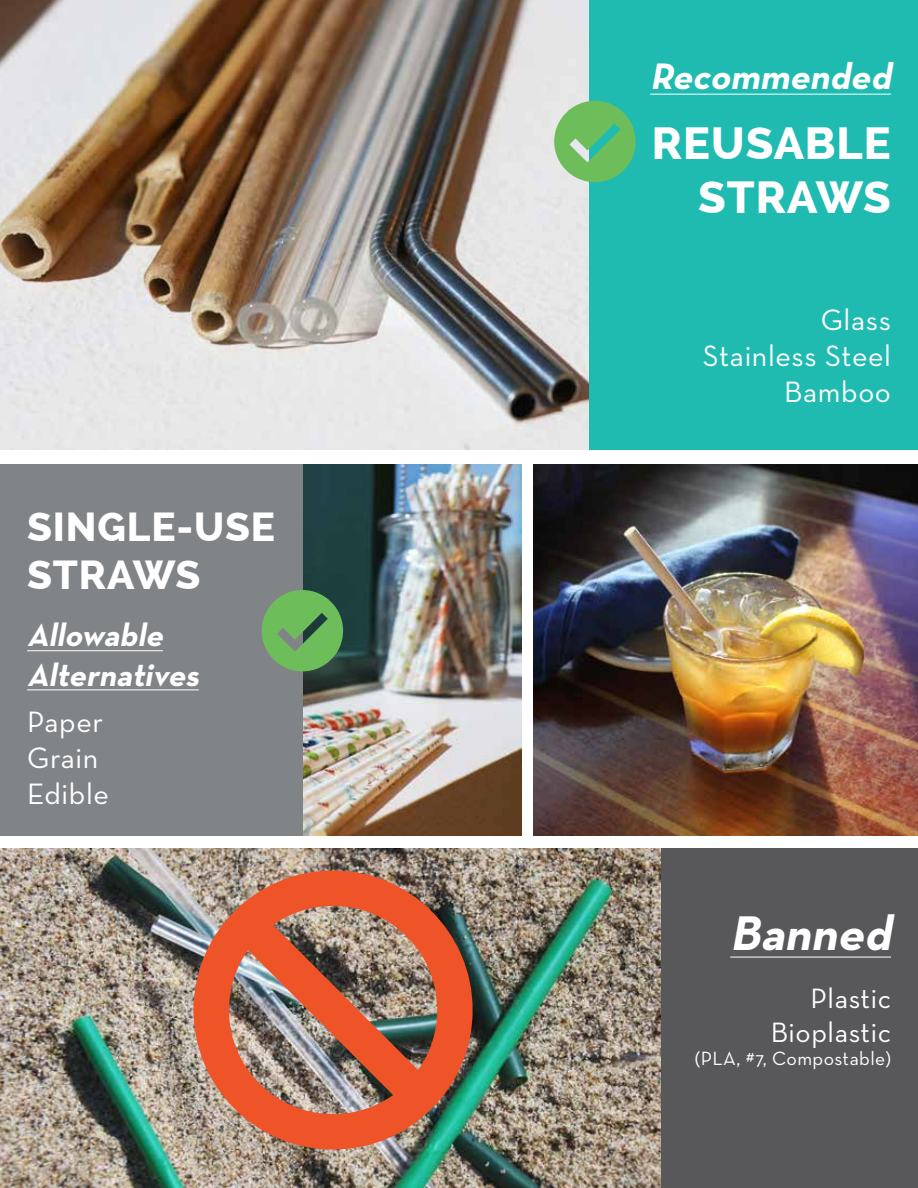
<style>
.page{position:relative;width:918px;height:1188px;background:#fff}
.page>*{position:absolute;margin:0;border:0;box-sizing:border-box;transform-origin:0 0}
.t1{font:italic 700 49.5px "Neutra Text";color:#fff}
.t2{font:800 45px/54px "Raleway";letter-spacing:.02em;color:#fff;text-align:right}
.t3{font:800 40.5px/48.6px "Raleway";letter-spacing:.02em;color:#fff}
.t4{font:italic 700 37.5px "Neutra Text";color:#fff}
.t5{font:italic 700 32.55px/39.2px "Neutra Text";color:#fff}
.t6{font:30px/36px "Neutra Text";letter-spacing:.02em;color:#fff;text-align:right}
.t7{font:28.5px/34.2px "Neutra Text";letter-spacing:.02em;color:#fff;text-align:right}
.t8{font:19.5px "Neutra Text";letter-spacing:.02em;color:#fff}
</style>
<div class="page">
<img style="left:0;top:0;width:590px;height:449px">
<img style="left:302px;top:464px;width:220px;height:372px">
<img style="left:534px;top:464px;width:384px;height:372px">
<img style="left:0;top:849px;width:662px;height:339px">
<div style="left:590px;top:0;width:328px;height:449px;background:#1fbbb1"></div>
<svg style="left:554px;top:101px;width:82px;height:81px;background:#71c37b"></svg>
<div style="left:0;top:464px;width:302px;height:372px;background:#818487"></div>
<div style="left:662px;top:849px;width:256px;height:339px;background:#58585b"></div>
<svg style="left:262px;top:590px;width:81px;height:81px;background:#65a35c"></svg>
<img style="left:194px;top:870px;width:279px;height:280px">
<hr style="left:650px;top:94px;width:241px;height:1px;background:#fff">
<hr style="left:730px;top:957px;width:161px;height:1px;background:#fff">
<hr style="left:27px;top:650px;width:136px;height:1px;background:#fff">
<hr style="left:27px;top:690px;width:172px;height:1px;background:#fff">
<h3 class="t3" style="left:27px;top:503px;width:249px">SINGLE-USE<br>STRAWS</h3>
<p class="t5" style="left:27px;top:615px;width:180px">Allowable<br>Alternatives</p>
<p class="t6" style="left:27px;top:704px;width:83px;text-align:left">Paper<br>Grain<br>Edible</p>
<p class="t4" style="left:650px;top:53px;width:250px">Recommended</p>
<h2 class="t2" style="left:652px;top:117px;width:241px">REUSABLE<br>STRAWS</h2>
<p class="t6" style="left:703px;top:301px;width:190px">Glass<br>Stainless Steel<br>Bamboo</p>
<h1 class="t1" style="left:730px;top:903px;width:173px">Banned</h1>
<p class="t7" style="left:771px;top:980px;width:122px">Plastic<br>Bioplastic</p>
<p class="t8" style="left:695px;top:1047px;width:198px">(PLA, #7, Compostable)</p>
</div>
